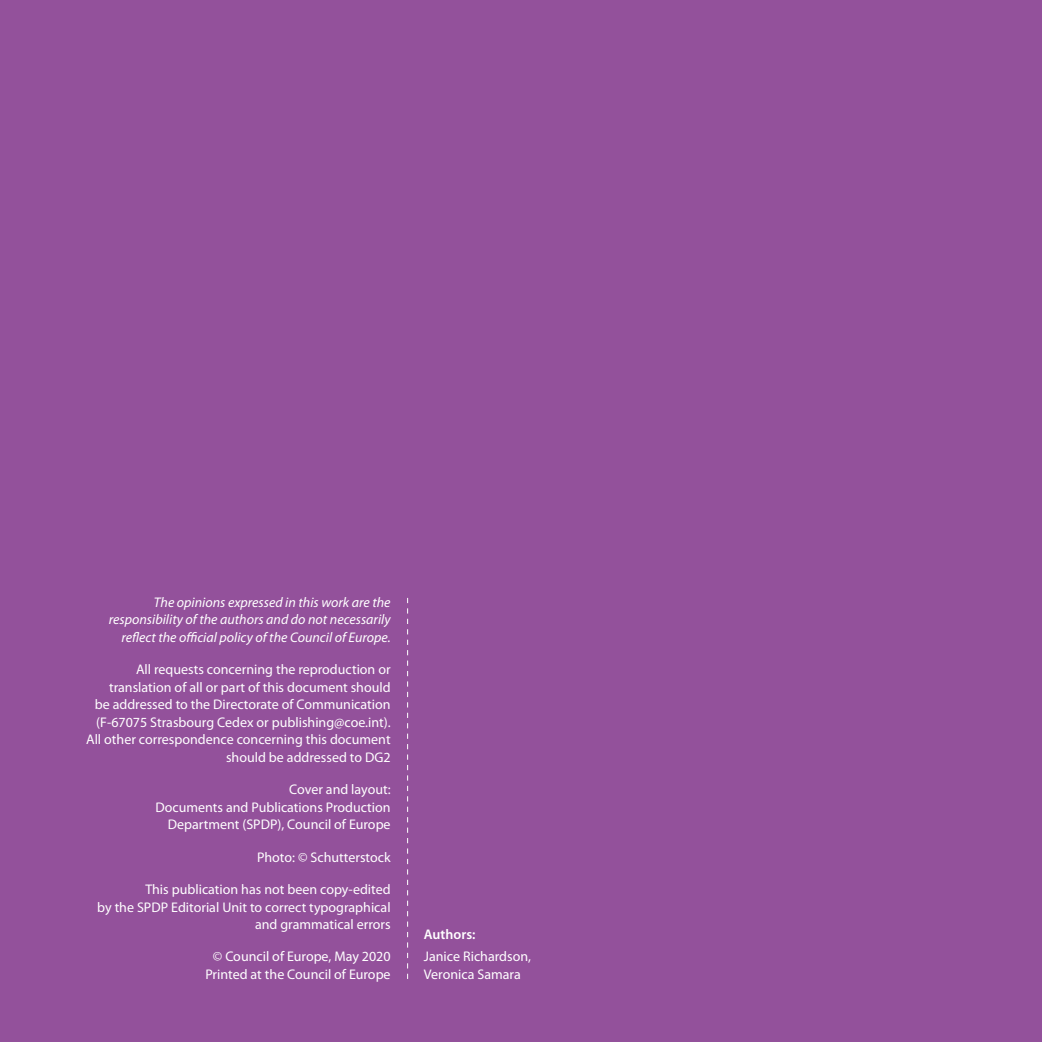
<style>
.page{position:relative;width:1042px;height:1042px;background:#93519b}
.page>*{position:absolute;margin:0;border:0;box-sizing:border-box;transform-origin:0 0}
.t1{font:14px/17.5px "Myriad Pro";color:#fff;text-align:right}
.t2{font:italic 14px/17.5px "Myriad Pro";color:#fff;text-align:right}
.t3{font:600 14px "Myriad Pro";color:#fff}
</style>
<div class="page">
<svg style="left:407px;top:598px;width:1px;height:381px"></svg>
<p class="t2" style="left:109px;top:593px;width:283px">The opinions expressed in this work are the responsibility of the authors and do not necessarily reflect the official policy of the Council of Europe.</p>
<p class="t1" style="left:86px;top:661px;width:306px">All requests concerning the reproduction or translation of all or part of this document should<br>be addressed to the Directorate of Communication (F-67075 Strasbourg Cedex or publishing@coe.int).<br>All other correspondence concerning this document should be addressed to DG2</p>
<p class="t1" style="left:155px;top:780px;width:237px">Cover and layout:<br>Documents and Publications Production<br>Department (SPDP), Council of Europe</p>
<p class="t1" style="left:257px;top:848px;width:135px">Photo: © Schutterstock</p>
<p class="t1" style="left:97px;top:880px;width:295px">This publication has not been copy-edited<br>by the SPDP Editorial Unit to correct typographical and grammatical errors</p>
<p class="t1" style="left:205px;top:948px;width:187px;text-align:center">© Council of Europe, May 2020<br>Printed at the Council of Europe</p>
<p class="t3" style="left:424px;top:925px;width:53px">Authors:</p>
<p class="t1" style="left:424px;top:948px;width:109px;text-align:left">Janice Richardson,<br>Veronica Samara</p>
</div>
